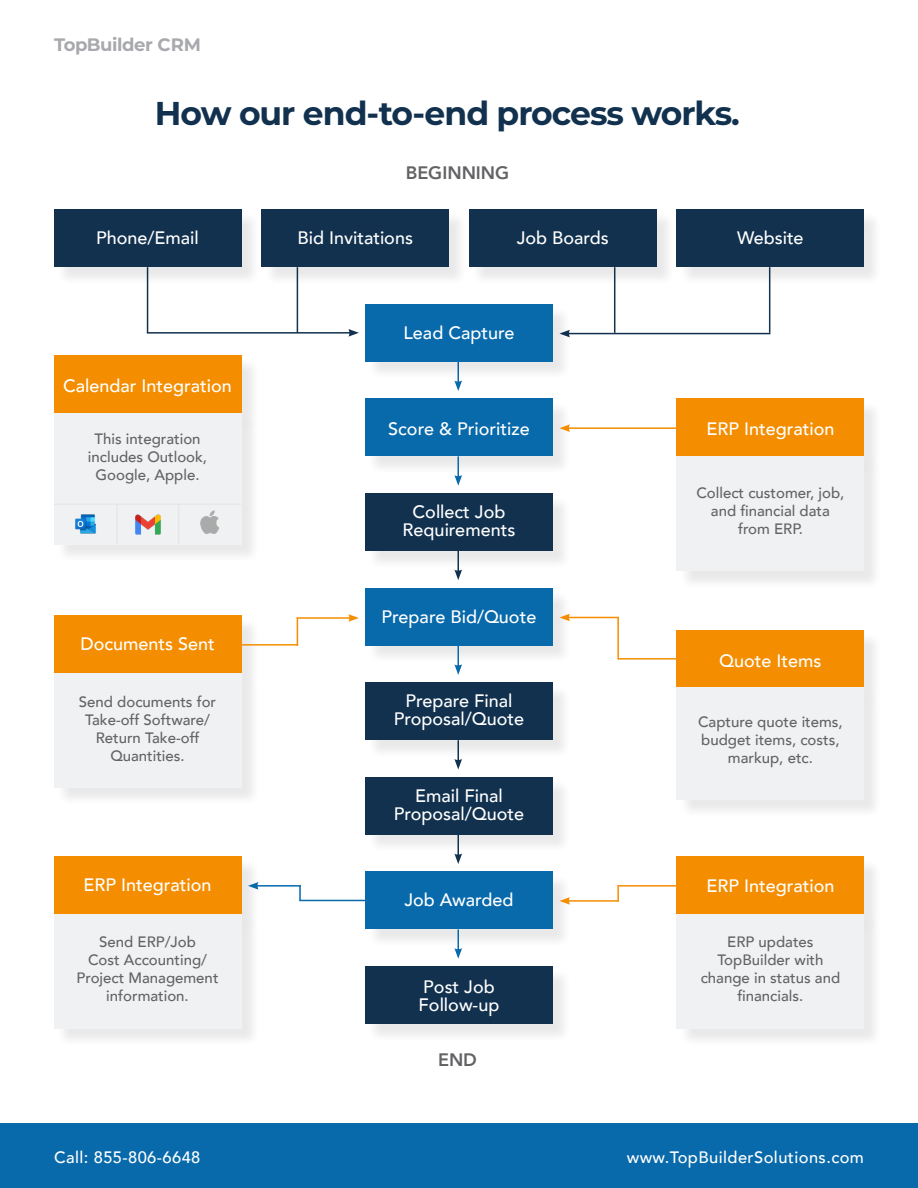
<style>
.page{position:relative;width:918px;height:1188px;background:#fff}
.page>*{position:absolute;margin:0;border:0;box-sizing:border-box;transform-origin:0 0}
.t1{font:700 33px "Montserrat";letter-spacing:-.03em;color:#11314e}
.t2{font:500 18px/18px "Avenir";color:#fff;text-align:center}
.t3{font:700 18px "Montserrat";letter-spacing:-.025em;color:#a8a9ad}
.t4{font:800 18px "Avenir";color:#636366}
.t5{font:500 16.5px "Avenir";letter-spacing:.025em;color:#fff}
.t6{font:500 15px/18px "Avenir";color:#636366;text-align:center}
</style>
<div class="page">
<div style="left:0;top:1123px;width:918px;height:65px;background:#0869ab"></div>
<div style="left:56px;top:212px;width:204px;height:74px;background:#231f20;opacity:.1"></div>
<div style="left:54px;top:209px;width:187px;height:58px;background:#11314e"></div>
<div style="left:264px;top:212px;width:203px;height:74px;background:#231f20;opacity:.1"></div>
<div style="left:262px;top:209px;width:187px;height:58px;background:#11314e"></div>
<div style="left:472px;top:212px;width:203px;height:74px;background:#231f20;opacity:.1"></div>
<div style="left:469px;top:209px;width:187px;height:58px;background:#11314e"></div>
<div style="left:368px;top:401px;width:203px;height:74px;background:#231f20;opacity:.1"></div>
<div style="left:365px;top:398px;width:188px;height:58px;background:#0869ab"></div>
<div style="left:368px;top:495px;width:203px;height:75px;background:#231f20;opacity:.1"></div>
<div style="left:365px;top:493px;width:188px;height:58px;background:#11314e"></div>
<div style="left:368px;top:590px;width:203px;height:74px;background:#231f20;opacity:.1"></div>
<div style="left:365px;top:588px;width:188px;height:58px;background:#0869ab"></div>
<div style="left:368px;top:685px;width:203px;height:74px;background:#231f20;opacity:.1"></div>
<div style="left:365px;top:682px;width:188px;height:58px;background:#11314e"></div>
<div style="left:368px;top:779px;width:203px;height:75px;background:#231f20;opacity:.1"></div>
<div style="left:365px;top:777px;width:188px;height:58px;background:#11314e"></div>
<div style="left:368px;top:874px;width:203px;height:74px;background:#231f20;opacity:.1"></div>
<div style="left:365px;top:872px;width:188px;height:57px;background:#0869ab"></div>
<div style="left:368px;top:968px;width:203px;height:75px;background:#231f20;opacity:.1"></div>
<div style="left:365px;top:966px;width:188px;height:58px;background:#11314e"></div>
<div style="left:679px;top:401px;width:204px;height:74px;background:#f4f4f4"></div>
<div style="left:677px;top:398px;width:187px;height:58px;background:#f48e00"></div>
<div style="left:679px;top:632px;width:204px;height:75px;background:#f4f4f4"></div>
<div style="left:677px;top:630px;width:187px;height:58px;background:#f48e00"></div>
<div style="left:679px;top:859px;width:204px;height:74px;background:#f4f4f4"></div>
<div style="left:677px;top:857px;width:187px;height:57px;background:#f48e00"></div>
<div style="left:56px;top:617px;width:204px;height:75px;background:#231f20;opacity:.1"></div>
<div style="left:54px;top:615px;width:187px;height:58px;background:#f48e00"></div>
<div style="left:56px;top:858px;width:204px;height:75px;background:#231f20;opacity:.1"></div>
<div style="left:54px;top:856px;width:187px;height:58px;background:#f48e00"></div>
<div style="left:56px;top:357px;width:204px;height:75px;background:#231f20;opacity:.1"></div>
<div style="left:54px;top:355px;width:187px;height:58px;background:#f48e00"></div>
<div style="left:56px;top:415px;width:204px;height:148px;background:#231f20;opacity:.1"></div>
<div style="left:54px;top:413px;width:187px;height:131px;background:#f0f1f2"></div>
<div style="left:56px;top:675px;width:204px;height:131px;background:#231f20;opacity:.1"></div>
<div style="left:54px;top:673px;width:187px;height:114px;background:#f0f1f2"></div>
<div style="left:56px;top:916px;width:204px;height:131px;background:#231f20;opacity:.1"></div>
<div style="left:54px;top:914px;width:187px;height:115px;background:#f0f1f2"></div>
<div style="left:679px;top:917px;width:204px;height:130px;background:#231f20;opacity:.1"></div>
<div style="left:677px;top:914px;width:187px;height:115px;background:#f0f1f2"></div>
<div style="left:679px;top:459px;width:204px;height:131px;background:#231f20;opacity:.1"></div>
<div style="left:677px;top:456px;width:187px;height:115px;background:#f0f1f2"></div>
<div style="left:679px;top:690px;width:204px;height:129px;background:#231f20;opacity:.1"></div>
<div style="left:677px;top:688px;width:187px;height:112px;background:#f0f1f2"></div>
<div style="left:679px;top:212px;width:204px;height:74px;background:#231f20;opacity:.1"></div>
<div style="left:677px;top:209px;width:187px;height:58px;background:#11314e"></div>
<hr style="left:147px;top:267px;width:1px;height:66px;background:#11314e">
<hr style="left:297px;top:267px;width:1px;height:66px;background:#11314e">
<svg style="left:297px;top:619px;width:1px;height:25px"></svg>
<hr style="left:617px;top:617px;width:2px;height:43px;background:#f48e00">
<svg style="left:617px;top:885px;width:2px;height:15px"></svg>
<svg style="left:299px;top:887px;width:2px;height:13px"></svg>
<hr style="left:614px;top:267px;width:1px;height:66px;background:#11314e">
<svg style="left:454px;top:381px;width:8px;height:10px"></svg>
<svg style="left:454px;top:456px;width:8px;height:30px"></svg>
<svg style="left:454px;top:646px;width:8px;height:29px"></svg>
<svg style="left:454px;top:835px;width:8px;height:29px"></svg>
<svg style="left:454px;top:551px;width:8px;height:29px"></svg>
<svg style="left:454px;top:740px;width:8px;height:30px"></svg>
<svg style="left:454px;top:929px;width:8px;height:30px"></svg>
<hr style="left:769px;top:267px;width:1px;height:66px;background:#11314e">
<hr style="left:568px;top:333px;width:202px;height:1px;background:#11314e">
<hr style="left:147px;top:332px;width:204px;height:2px;background:#11314e">
<svg style="left:348px;top:329px;width:11px;height:8px"></svg>
<hr style="left:241px;top:644px;width:57px;height:2px;background:#f48e00">
<hr style="left:618px;top:658px;width:59px;height:2px;background:#f48e00">
<hr style="left:618px;top:885px;width:59px;height:2px;background:#f48e00">
<hr style="left:299px;top:900px;width:67px;height:1px;background:#0869ab">
<hr style="left:256px;top:885px;width:45px;height:2px;background:#0869ab">
<svg style="left:248px;top:882px;width:11px;height:8px"></svg>
<hr style="left:568px;top:427px;width:109px;height:2px;background:#f48e00">
<svg style="left:559px;top:424px;width:11px;height:8px"></svg>
<hr style="left:568px;top:617px;width:51px;height:1px;background:#f48e00">
<svg style="left:559px;top:614px;width:11px;height:7px"></svg>
<hr style="left:568px;top:900px;width:51px;height:2px;background:#f48e00">
<svg style="left:559px;top:897px;width:11px;height:8px"></svg>
<hr style="left:297px;top:617px;width:54px;height:2px;background:#f48e00">
<svg style="left:348px;top:614px;width:11px;height:8px"></svg>
<div style="left:368px;top:306px;width:203px;height:75px;background:#231f20;opacity:.1"></div>
<div style="left:365px;top:304px;width:188px;height:58px;background:#0869ab"></div>
<hr style="left:116px;top:505px;width:2px;height:39px;background:#e6e7e9">
<hr style="left:54px;top:504px;width:187px;height:1px;background:#e6e7e9">
<hr style="left:178px;top:505px;width:1px;height:39px;background:#e6e7e9">
<img style="left:75px;top:514px;width:21px;height:20px">
<img style="left:135px;top:514px;width:26px;height:20px">
<img style="left:200px;top:510px;width:20px;height:24px">
<p class="t3" style="left:54px;top:32px;width:149px">TopBuilder CRM</p>
<p class="t1" style="left:155px;top:90px;width:587px">How our end-to-end process works.</p>
<p class="t2" style="left:96px;top:228px;width:104px">Phone/Email</p>
<p class="t2" style="left:63px;top:376px;width:170px">Calendar Integration</p>
<p class="t6" style="left:88px;top:429px;width:121px">This integration includes Outlook,<br>Google, Apple.</p>
<p class="t2" style="left:80px;top:634px;width:136px">Documents Sent</p>
<p class="t6" style="left:79px;top:692px;width:139px">Send documents for<br>Take-off Software/<br>Return Take-off<br>Quantities.</p>
<p class="t4" style="left:406px;top:159px;width:105px">BEGINNING</p>
<p class="t2" style="left:297px;top:228px;width:117px">Bid Invitations</p>
<p class="t2" style="left:517px;top:228px;width:94px">Job Boards</p>
<p class="t2" style="left:737px;top:228px;width:68px">Website</p>
<p class="t2" style="left:404px;top:323px;width:112px">Lead Capture</p>
<p class="t2" style="left:388px;top:419px;width:143px">Score &amp; Prioritize</p>
<p class="t2" style="left:403px;top:502px;width:114px">Collect Job<br>Requirements</p>
<p class="t2" style="left:382px;top:606px;width:156px">Prepare Bid/Quote</p>
<p class="t2" style="left:394px;top:691px;width:132px">Prepare Final<br>Proposal/Quote</p>
<p class="t2" style="left:394px;top:786px;width:132px">Email Final<br>Proposal/Quote</p>
<p class="t2" style="left:706px;top:419px;width:130px">ERP Integration</p>
<p class="t6" style="left:696px;top:483px;width:150px">Collect customer, job, and financial data from ERP.</p>
<p class="t2" style="left:719px;top:650px;width:104px">Quote Items</p>
<p class="t6" style="left:698px;top:712px;width:146px">Capture quote items, budget items, costs, markup, etc.</p>
<p class="t2" style="left:84px;top:875px;width:130px">ERP Integration</p>
<p class="t2" style="left:706px;top:876px;width:130px">ERP Integration</p>
<p class="t2" style="left:404px;top:890px;width:111px">Job Awarded</p>
<p class="t6" style="left:77px;top:932px;width:143px">Send ERP/Job<br>Cost Accounting/<br>Project Management information.</p>
<p class="t6" style="left:701px;top:932px;width:141px">ERP updates<br>TopBuilder with change in status and financials.</p>
<p class="t2" style="left:419px;top:976px;width:82px;text-align:left">Post Job<br>Follow-up</p>
<p class="t4" style="left:438px;top:1046px;width:40px">END</p>
<p class="t5" style="left:54px;top:1143px;width:148px">Call: 855-806-6648</p>
<p class="t5" style="left:627px;top:1143px;width:239px">www.TopBuilderSolutions.com</p>
</div>
